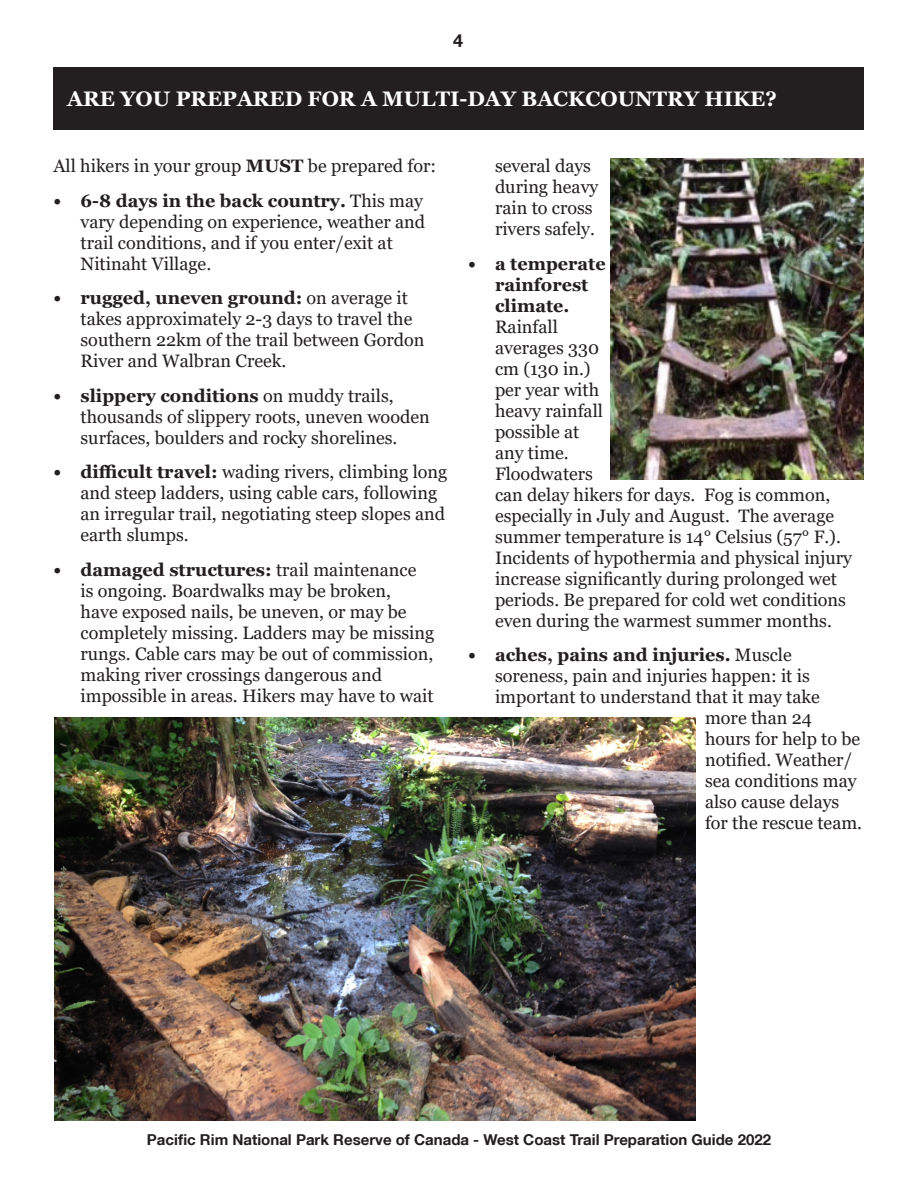
<style>
.page{position:relative;width:918px;height:1188px;background:#fff}
.page>*{position:absolute;margin:0;border:0;box-sizing:border-box;transform-origin:0 0}
.t1{font:700 21px "Georgia";color:#fff}
.t2{font:18px/21px "Georgia";color:#231f20}
.t3{font:700 18px "Georgia";color:#231f20}
.t4{font:700 18px "Helvetica Neue LT";color:#231f20}
.t5{font:700 15px "Helvetica Neue LT";color:#231f20}
.s1{font-weight:700}
.s2{font-weight:400}
</style>
<div class="page">
<div style="left:54px;top:68px;width:810px;height:62px;background:#231f20"></div>
<img style="left:54px;top:717px;width:642px;height:403px">
<img style="left:611px;top:159px;width:253px;height:321px">
<p class="t4" style="left:453px;top:30px;width:12px">4</p>
<p class="t1" style="left:67px;top:86px;width:711px">ARE YOU PREPARED FOR A MULTI-DAY BACKCOUNTRY HIKE?</p>
<p class="t2" style="left:54px;top:156px;width:384px">All hikers in your group <span class="s1">MUST</span> be prepared for:</p>
<p class="t2" style="left:81px;top:191px;width:346px;text-indent:-27px"><span class="s1">• 6-8 days in the back country.</span> This may vary depending on experience, weather and trail conditions, and if you enter/exit at Nitinaht Village.</p>
<p class="t2" style="left:81px;top:288px;width:345px;text-indent:-27px"><span class="s1">• rugged, uneven ground:</span> on average it takes approximately 2-3 days to travel the southern 22km of the trail between Gordon River and Walbran Creek.</p>
<p class="t2" style="left:81px;top:386px;width:351px;text-indent:-27px"><span class="s1">• slippery conditions</span> on muddy trails, thousands of slippery roots, uneven wooden surfaces, boulders and rocky shorelines.</p>
<p class="t2" style="left:81px;top:462px;width:368px;text-indent:-27px"><span class="s1">• difficult travel:</span> wading rivers, climbing long and steep ladders, using cable cars, following an irregular trail, negotiating steep slopes and earth slumps.</p>
<p class="t2" style="left:81px;top:560px;width:355px;text-indent:-27px"><span class="s1">• damaged structures:</span> trail maintenance<br>is ongoing. Boardwalks may be broken,<br>have exposed nails, be uneven, or may be completely missing. Ladders may be missing rungs. Cable cars may be out of commission, making river crossings dangerous and impossible in areas. Hikers may have to wait</p>
<p class="t2" style="left:495px;top:156px;width:105px">several days during heavy rain to cross rivers safely.</p>
<p class="t2" style="left:495px;top:254px;width:359px;text-indent:-27px"><span class="s1">• a temperate<br>rainforest<br>climate.<br></span>Rainfall<br>averages 330<br>cm (130 in.)<br>per year with<br>heavy rainfall<br>possible at<br>any time.<br>Floodwaters<br>can delay hikers for days. Fog is common, especially in July and August. The average summer temperature is 14° Celsius (57° F.).<br>Incidents of hypothermia and physical injury increase significantly during prolonged wet periods. Be prepared for cold wet conditions even during the warmest summer months.</p>
<p class="t3" style="left:468px;top:644px;width:325px">• aches, pains and injuries. <span class="s2">Muscle</span></p>
<p class="t2" style="left:495px;top:666px;width:316px">soreness, pain and injuries happen: it is</p>
<p class="t2" style="left:495px;top:687px;width:326px">important to understand that it may take</p>
<p class="t2" style="left:705px;top:708px;width:108px">more than 24</p>
<p class="t2" style="left:705px;top:729px;width:157px">hours for help to be</p>
<p class="t2" style="left:705px;top:750px;width:149px">notified. Weather/</p>
<p class="t2" style="left:705px;top:771px;width:153px">sea conditions may</p>
<p class="t2" style="left:705px;top:792px;width:136px">also cause delays</p>
<p class="t2" style="left:705px;top:813px;width:159px">for the rescue team.</p>
<p class="t5" style="left:147px;top:1130px;width:626px">Pacific Rim National Park Reserve of Canada - West Coast Trail Preparation Guide 2022</p>
</div>
